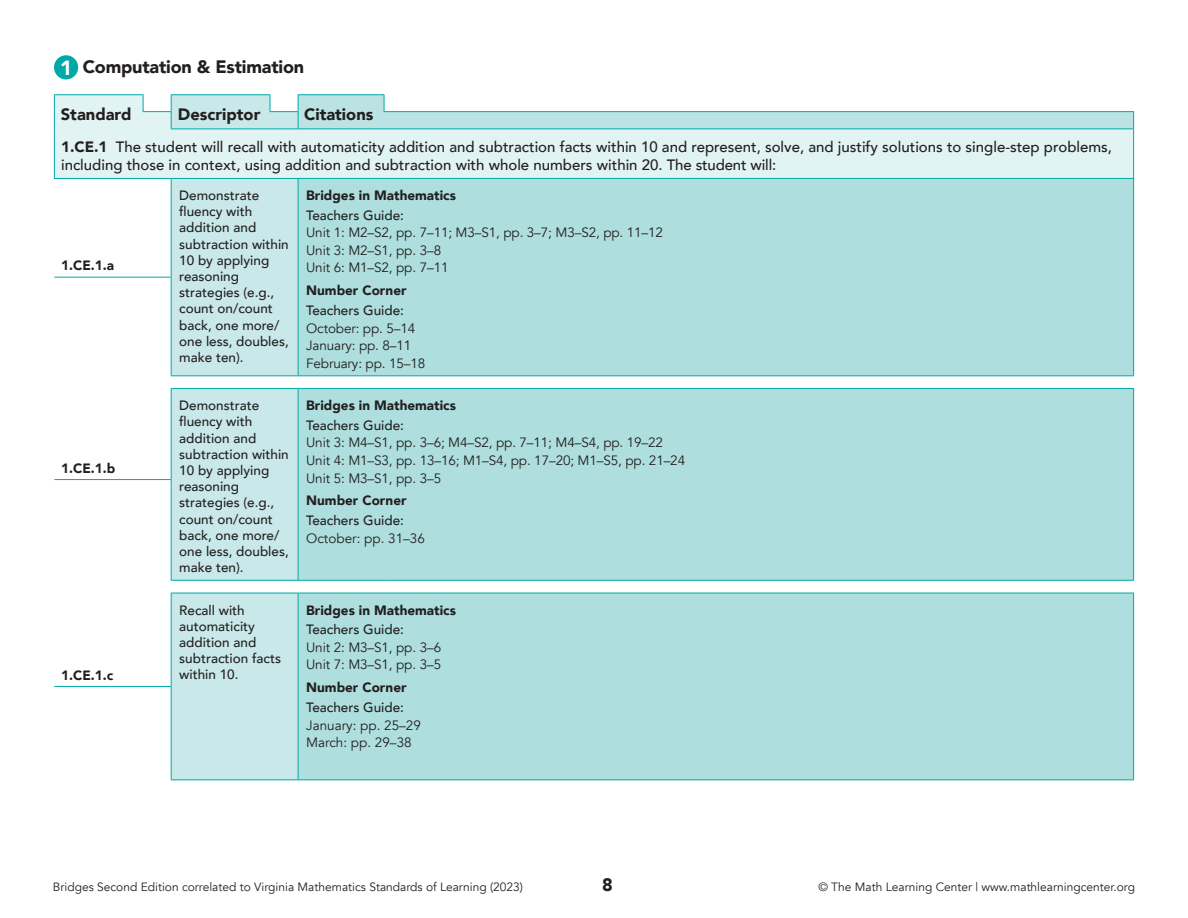
<style>
.page{position:relative;width:1188px;height:918px;background:#fff}
.page>*{position:absolute;margin:0;border:0;box-sizing:border-box;transform-origin:0 0}
.t1{font:900 20.4px "Avenir";color:#fff}
.t2{font:900 18px "Avenir";letter-spacing:-.01em;color:#231f20}
.t3{font:900 16.5px "Avenir";color:#231f20}
.t4{font:500 15px/18px "Avenir";color:#231f20}
.t5{font:500 13.5px/16.2px "Avenir";color:#231f20}
.t6{font:13.5px "Avenir";letter-spacing:-.01em;color:#231f20}
.t7{font:900 13.5px "Avenir";color:#231f20}
.t8{font:12px "Avenir";color:#231f20}
.s1{font-weight:900}
</style>
<div class="page">
<div style="left:54px;top:55px;width:24px;height:24px;background:#00a9a7;border-radius:50%"></div>
<div style="left:55px;top:95px;width:1078px;height:83px;background:#e2f3f3"></div>
<svg style="left:171px;top:95px;width:127px;height:684px;background:#cce9ea"></svg>
<div style="left:298px;top:179px;width:836px;height:600px;background:#aedede"></div>
<hr style="left:298px;top:94px;width:86px;height:1px;background:#00a9a7">
<hr style="left:171px;top:94px;width:99px;height:1px;background:#00a9a7">
<hr style="left:171px;top:129px;width:99px;height:1px;background:#00a9a7">
<svg style="left:270px;top:95px;width:864px;height:35px"></svg>
<svg style="left:143px;top:95px;width:29px;height:34px"></svg>
<hr style="left:54px;top:94px;width:89px;height:1px;background:#00a9a7">
<svg style="left:54px;top:95px;width:1px;height:34px"></svg>
<hr style="left:54px;top:129px;width:1px;height:49px;background:#00a9a7">
<hr style="left:1133px;top:129px;width:1px;height:49px;background:#00a9a7">
<hr style="left:54px;top:178px;width:89px;height:1px;background:#00a9a7">
<svg style="left:143px;top:178px;width:28px;height:1px"></svg>
<hr style="left:171px;top:178px;width:99px;height:1px;background:#00a9a7">
<svg style="left:270px;top:178px;width:28px;height:1px"></svg>
<hr style="left:171px;top:593px;width:99px;height:1px;background:#00a9a7">
<svg style="left:270px;top:593px;width:28px;height:1px"></svg>
<hr style="left:171px;top:375px;width:99px;height:1px;background:#00a9a7">
<svg style="left:270px;top:375px;width:28px;height:1px"></svg>
<hr style="left:298px;top:178px;width:86px;height:1px;background:#00a9a7">
<hr style="left:384px;top:178px;width:750px;height:1px;background:#00a9a7">
<hr style="left:298px;top:375px;width:86px;height:1px;background:#00a9a7">
<hr style="left:384px;top:375px;width:750px;height:1px;background:#00a9a7">
<hr style="left:298px;top:593px;width:86px;height:1px;background:#00a9a7">
<hr style="left:384px;top:593px;width:750px;height:1px;background:#00a9a7">
<hr style="left:171px;top:179px;width:1px;height:98px;background:#00a9a7">
<hr style="left:171px;top:278px;width:1px;height:97px;background:#00a9a7">
<hr style="left:171px;top:389px;width:1px;height:90px;background:#00a9a7">
<hr style="left:171px;top:480px;width:1px;height:100px;background:#00a9a7">
<hr style="left:171px;top:580px;width:99px;height:1px;background:#00a9a7">
<svg style="left:270px;top:580px;width:28px;height:1px"></svg>
<hr style="left:171px;top:593px;width:1px;height:93px;background:#00a9a7">
<hr style="left:171px;top:687px;width:1px;height:92px;background:#00a9a7">
<hr style="left:171px;top:779px;width:99px;height:1px;background:#00a9a7">
<svg style="left:270px;top:779px;width:28px;height:1px"></svg>
<hr style="left:298px;top:179px;width:1px;height:98px;background:#00a9a7">
<hr style="left:1133px;top:179px;width:1px;height:98px;background:#00a9a7">
<hr style="left:298px;top:277px;width:1px;height:98px;background:#00a9a7">
<hr style="left:1133px;top:277px;width:1px;height:98px;background:#00a9a7">
<hr style="left:298px;top:389px;width:1px;height:91px;background:#00a9a7">
<hr style="left:1133px;top:389px;width:1px;height:91px;background:#00a9a7">
<hr style="left:298px;top:480px;width:1px;height:100px;background:#00a9a7">
<hr style="left:1133px;top:480px;width:1px;height:100px;background:#00a9a7">
<hr style="left:298px;top:580px;width:86px;height:1px;background:#00a9a7">
<hr style="left:384px;top:580px;width:750px;height:1px;background:#00a9a7">
<hr style="left:298px;top:593px;width:1px;height:93px;background:#00a9a7">
<hr style="left:1133px;top:593px;width:1px;height:93px;background:#00a9a7">
<hr style="left:298px;top:686px;width:1px;height:93px;background:#00a9a7">
<hr style="left:1133px;top:686px;width:1px;height:93px;background:#00a9a7">
<hr style="left:298px;top:779px;width:86px;height:1px;background:#00a9a7">
<hr style="left:384px;top:779px;width:750px;height:1px;background:#00a9a7">
<hr style="left:54px;top:479px;width:89px;height:1px;background:#00a9a7">
<svg style="left:143px;top:479px;width:29px;height:1px"></svg>
<hr style="left:171px;top:388px;width:99px;height:1px;background:#00a9a7">
<svg style="left:270px;top:388px;width:28px;height:1px"></svg>
<hr style="left:298px;top:388px;width:86px;height:1px;background:#00a9a7">
<hr style="left:384px;top:388px;width:750px;height:1px;background:#00a9a7">
<hr style="left:54px;top:277px;width:89px;height:1px;background:#00a9a7">
<svg style="left:143px;top:277px;width:29px;height:1px"></svg>
<hr style="left:54px;top:686px;width:89px;height:1px;background:#00a9a7">
<svg style="left:143px;top:686px;width:29px;height:1px"></svg>
<p class="t1" style="left:60px;top:50px;width:14px">1</p>
<p class="t2" style="left:83px;top:52px;width:223px">Computation &amp; Estimation</p>
<p class="t3" style="left:61px;top:100px;width:72px">Standard</p>
<p class="t3" style="left:178px;top:100px;width:84px">Descriptor</p>
<p class="t3" style="left:304px;top:100px;width:71px">Citations</p>
<p class="t4" style="left:61px;top:137px;width:1052px"><span class="s1">1.CE.1</span> The student will recall with automaticity addition and subtraction facts within 10 and represent, solve, and justify solutions to single-step problems, including those in context, using addition and subtraction with whole numbers within 20. The student will:</p>
<p class="t7" style="left:61px;top:254px;width:54px">1.CE.1.a</p>
<p class="t7" style="left:61px;top:457px;width:56px">1.CE.1.b</p>
<p class="t7" style="left:61px;top:663px;width:54px">1.CE.1.c</p>
<p class="t5" style="left:179px;top:187px;width:111px">Demonstrate fluency with addition and subtraction within<br>10 by applying reasoning strategies (e.g., count on/count back, one more/ one less, doubles, make ten).</p>
<p class="t7" style="left:306px;top:184px;width:151px">Bridges in Mathematics</p>
<p class="t5" style="left:306px;top:206px;width:99px">Teachers Guide:</p>
<p class="t6" style="left:306px;top:225px;width:358px">Unit 1: M2–S2, pp. 7–11; M3–S1, pp. 3–7; M3–S2, pp. 11–12</p>
<p class="t6" style="left:306px;top:242px;width:136px">Unit 3: M2–S1, pp. 3–8</p>
<p class="t6" style="left:306px;top:260px;width:144px">Unit 6: M1–S2, pp. 7–11</p>
<p class="t7" style="left:306px;top:279px;width:102px">Number Corner</p>
<p class="t5" style="left:306px;top:302px;width:99px">Teachers Guide:</p>
<p class="t6" style="left:306px;top:320px;width:111px">October: pp. 5–14</p>
<p class="t6" style="left:306px;top:337px;width:107px">January: pp. 8–11</p>
<p class="t6" style="left:306px;top:355px;width:121px">February: pp. 15–18</p>
<p class="t5" style="left:179px;top:397px;width:111px">Demonstrate fluency with addition and subtraction within<br>10 by applying reasoning strategies (e.g., count on/count back, one more/ one less, doubles, make ten).</p>
<p class="t7" style="left:306px;top:394px;width:151px">Bridges in Mathematics</p>
<p class="t5" style="left:306px;top:416px;width:99px">Teachers Guide:</p>
<p class="t6" style="left:306px;top:435px;width:358px">Unit 3: M4–S1, pp. 3–6; M4–S2, pp. 7–11; M4–S4, pp. 19–22</p>
<p class="t6" style="left:306px;top:452px;width:380px">Unit 4: M1–S3, pp. 13–16; M1–S4, pp. 17–20; M1–S5, pp. 21–24</p>
<p class="t6" style="left:306px;top:470px;width:136px">Unit 5: M3–S1, pp. 3–5</p>
<p class="t7" style="left:306px;top:489px;width:102px">Number Corner</p>
<p class="t5" style="left:306px;top:512px;width:99px">Teachers Guide:</p>
<p class="t6" style="left:306px;top:530px;width:120px">October: pp. 31–36</p>
<p class="t5" style="left:179px;top:601px;width:103px">Recall with automaticity addition and subtraction facts within 10.</p>
<p class="t7" style="left:306px;top:598px;width:151px">Bridges in Mathematics</p>
<p class="t5" style="left:306px;top:621px;width:99px">Teachers Guide:</p>
<p class="t6" style="left:306px;top:639px;width:136px">Unit 2: M3–S1, pp. 3–6</p>
<p class="t6" style="left:306px;top:657px;width:136px">Unit 7: M3–S1, pp. 3–5</p>
<p class="t7" style="left:306px;top:676px;width:102px">Number Corner</p>
<p class="t5" style="left:306px;top:699px;width:99px">Teachers Guide:</p>
<p class="t6" style="left:306px;top:717px;width:116px">January: pp. 25–29</p>
<p class="t6" style="left:306px;top:735px;width:107px">March: pp. 29–38</p>
<p class="t8" style="left:53px;top:880px;width:472px">Bridges Second Edition correlated to Virginia Mathematics Standards of Learning (2023)</p>
<h2 class="t2" style="left:602px;top:869px;width:12px">8</h2>
<p class="t8" style="left:818px;top:880px;width:318px">© The Math Learning Center | www.mathlearningcenter.org</p>
</div>
